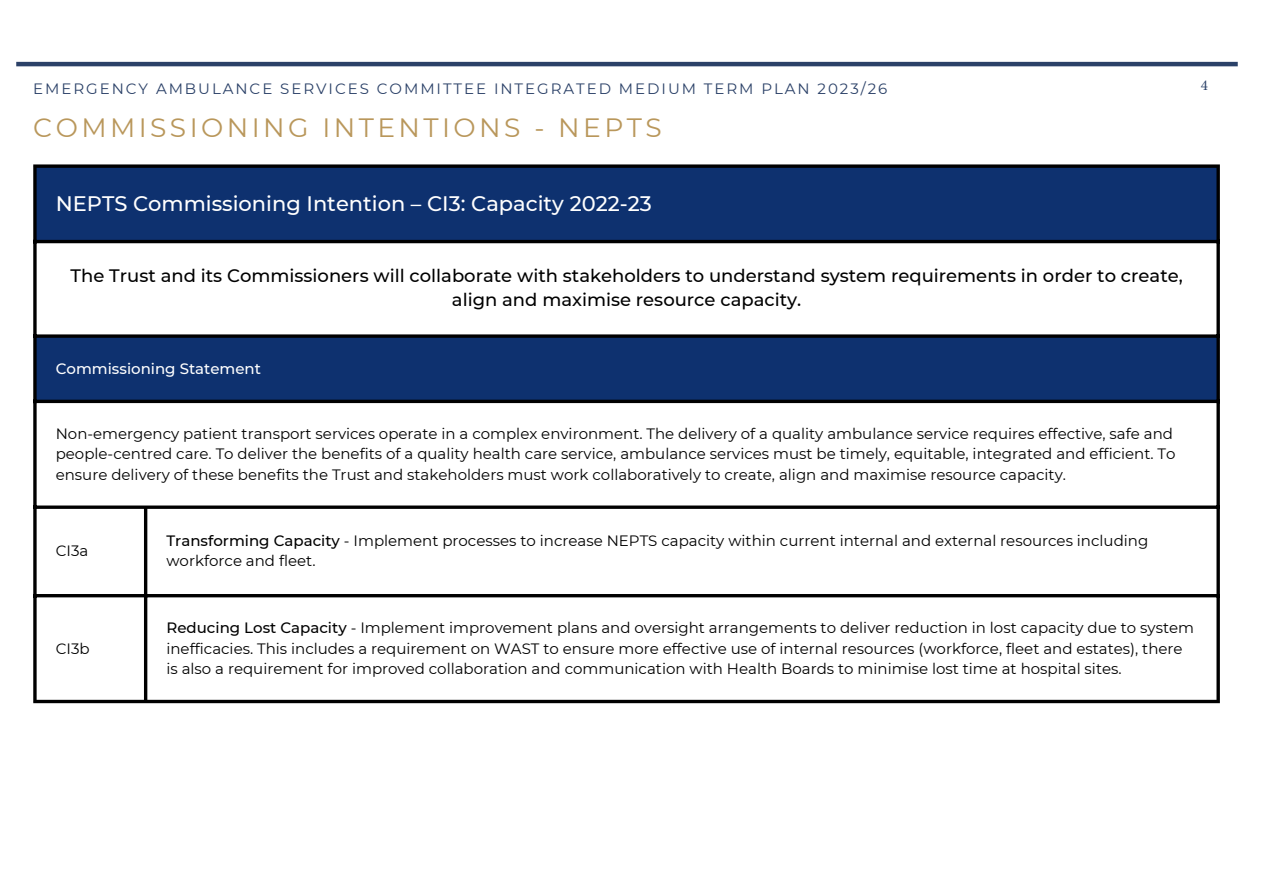
<style>
.page{position:relative;width:1263px;height:894px;background:#fff}
.page>*{position:absolute;margin:0;border:0;box-sizing:border-box;transform-origin:0 0}
.t1{font:26.55px "Montserrat";letter-spacing:.13em;color:#b9975b}
.t2{font:500 21px "Montserrat";color:#fff}
.t3{font:500 18px/24.8px "Montserrat";color:#000;text-align:center}
.t4{font:15px/20.2px "Montserrat";color:#000}
.t5{font:15px "Montserrat";letter-spacing:.13em;color:#2b4168}
.t6{font:500 15px "Montserrat";color:#fff}
.t7{font:15px "Minion Pro";color:#2b4168}
.s1{font-weight:500}
</style>
<div class="page">
<hr style="left:16px;top:62px;width:1222px;height:4px;background:#2b4168">
<svg style="left:37px;top:168px;width:1179px;height:231px;fill:#0e316f"></svg>
<svg style="left:33px;top:168px;width:4px;height:531px;background:#212223"></svg>
<hr style="left:144px;top:508px;width:3px;height:191px;background:#000">
<svg style="left:1216px;top:168px;width:4px;height:531px;background:#1f2022"></svg>
<svg style="left:33px;top:164px;width:1187px;height:4px;background:#1d1e21"></svg>
<hr style="left:33px;top:240px;width:1187px;height:3px;background:#000">
<svg style="left:33px;top:334px;width:1187px;height:4px;background:#1b1d20"></svg>
<svg style="left:33px;top:399px;width:1187px;height:4px;background:#020813"></svg>
<hr style="left:33px;top:505px;width:1187px;height:3px;background:#000">
<hr style="left:33px;top:594px;width:1187px;height:3px;background:#000">
<svg style="left:33px;top:699px;width:1187px;height:4px;background:#333"></svg>
<p class="t5" style="left:33px;top:79px;width:856px">EMERGENCY AMBULANCE SERVICES COMMITTEE INTEGRATED MEDIUM TERM PLAN 2023/26</p>
<p class="t7" style="left:1201px;top:75px;width:9px">4</p>
<h1 class="t1" style="left:33px;top:111px;width:630px">COMMISSIONING INTENTIONS - NEPTS</h1>
<h2 class="t2" style="left:56px;top:190px;width:598px">NEPTS Commissioning Intention – CI3: Capacity 2022-23</h2>
<p class="t3" style="left:71px;top:262px;width:1114px">The Trust and its Commissioners will collaborate with stakeholders to understand system requirements in order to create, align and maximise resource capacity.</p>
<p class="t6" style="left:56px;top:359px;width:207px">Commissioning Statement</p>
<p class="t4" style="left:56px;top:423px;width:1121px">Non-emergency patient transport services operate in a complex environment. The delivery of a quality ambulance service requires effective, safe and people-centred care. To deliver the benefits of a quality health care service, ambulance services must be timely, equitable, integrated and efficient. To ensure delivery of these benefits the Trust and stakeholders must work collaboratively to create, align and maximise resource capacity.</p>
<p class="t4" style="left:56px;top:540px;width:34px">CI3a</p>
<p class="t4" style="left:166px;top:530px;width:983px"><span class="s1">Transforming Capacity</span> - Implement processes to increase NEPTS capacity within current internal and external resources including workforce and fleet.</p>
<p class="t4" style="left:56px;top:638px;width:35px">CI3b</p>
<p class="t4" style="left:166px;top:617px;width:1029px"><span class="s1">Reducing Lost Capacity</span> - Implement improvement plans and oversight arrangements to deliver reduction in lost capacity due to system inefficacies. This includes a requirement on WAST to ensure more effective use of internal resources (workforce, fleet and estates), there is also a requirement for improved collaboration and communication with Health Boards to minimise lost time at hospital sites.</p>
</div>
